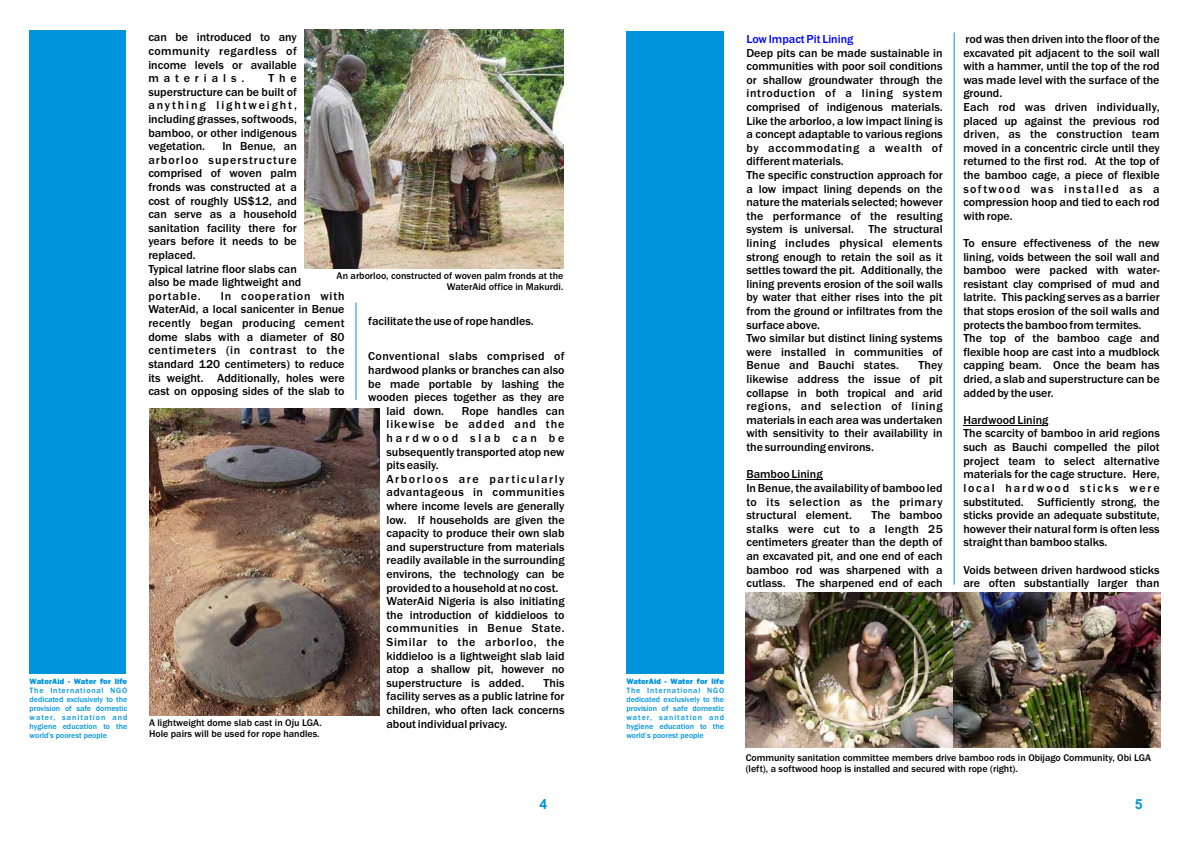
<style>
.page{position:relative;width:1191px;height:842px;background:#fff}
.page>*{position:absolute;margin:0;border:0;box-sizing:border-box;transform-origin:0 0}
.t1{font:700 14px "Arial";color:#0094de}
.t2{font:500 12px/13.6px "Franklin Gothic";color:#000}
.t3{font:500 12px "Franklin Gothic";letter-spacing:.035em;color:#000}
.t4{font:500 12px "Franklin Gothic";color:#00f}
.t5{font:500 10px/11.3px "Franklin Gothic";color:#000}
.t6{font:500 8px/9.1px "Franklin Gothic";letter-spacing:.01em;color:#0094de;text-align:justify}
.t7{font:800 8px "Franklin Gothic";color:#0094de}
</style>
<div class="page">
<div style="left:30px;top:30px;width:96px;height:644px;background:#0094de"></div>
<hr style="left:356px;top:303px;width:1px;height:97px;background:#0094de">
<hr style="left:954px;top:32px;width:1px;height:553px;background:#0094de">
<div style="left:626px;top:32px;width:98px;height:642px;background:#0094de"></div>
<img style="left:304px;top:30px;width:260px;height:238px">
<img style="left:149px;top:408px;width:231px;height:308px">
<img style="left:954px;top:593px;width:206px;height:155px">
<img style="left:746px;top:593px;width:206px;height:155px">
<hr style="left:746px;top:479px;width:77px;height:1px;background:#000">
<hr style="left:963px;top:425px;width:85px;height:1px;background:#000">
<p class="t7" style="left:30px;top:678px;width:99px">WaterAid - Water for life</p>
<p class="t6" style="left:30px;top:686px;width:99px">The International NGO dedicated exclusively to the provision of safe domestic water, sanitation and hygiene education to the world’s poorest people</p>
<p class="t2" style="left:148px;top:32px;width:150px;text-align:justify">can be introduced to any community regardless of income levels or available materials.</p>
<p class="t2" style="left:148px;top:72px;width:150px;text-align:justify;text-indent:120px">The superstructure can be built of anything lightweight, including grasses, softwoods, bamboo, or other indigenous vegetation.</p>
<p class="t2" style="left:148px;top:140px;width:155px;text-indent:74px">In Benue, an arborloo superstructure comprised of woven palm fronds was constructed at a cost of roughly US$12, and can serve as a household sanitation facility there for years before it needs to be replaced.<br>Typical latrine floor slabs can also be made lightweight and portable.</p>
<p class="t5" style="left:337px;top:271px;width:228px;text-align:right">An arborloo, constructed of woven palm fronds at the<br>WaterAid office in Makurdi.</p>
<p class="t2" style="left:148px;top:290px;width:198px;text-align:justify;text-indent:73px">In cooperation with WaterAid, a local sanicenter in Benue recently began producing cement dome slabs with a diameter of 80 centimeters (in contrast to the standard 120 centimeters) to reduce its weight. Additionally, holes were cast on opposing sides of the slab to</p>
<p class="t2" style="left:368px;top:315px;width:167px">facilitate the use of rope handles.</p>
<p class="t3" style="left:368px;top:352px;width:198px">Conventional slabs comprised of</p>
<p class="t2" style="left:368px;top:364px;width:198px">hardwood planks or branches can also</p>
<p class="t2" style="left:368px;top:378px;width:198px">be made portable by lashing the</p>
<p class="t2" style="left:368px;top:391px;width:198px">wooden pieces together as they are</p>
<p class="t2" style="left:386px;top:405px;width:59px">laid down.</p>
<p class="t2" style="left:386px;top:405px;width:180px;text-indent:76px">Rope handles can likewise be added and the hardwood slab can be subsequently transported atop new pits easily.<br>Arborloos are particularly advantageous in communities where income levels are generally low. If households are given the capacity to produce their own slab and superstructure from materials readily available in the surrounding environs, the technology can be provided to a household at no cost.<br>WaterAid Nigeria is also initiating the introduction of kiddieloos to communities in Benue State.<br>Similar to the arborloo, the kiddieloo is a lightweight slab laid atop a shallow pit, however no superstructure is added.</p>
<p class="t2" style="left:386px;top:677px;width:180px;text-align:justify;text-indent:157px">This facility serves as a public latrine for children, who often lack concerns about individual privacy.</p>
<p class="t5" style="left:149px;top:719px;width:174px;line-height:10.4px">A lightweight dome slab cast in Oju LGA.<br>Hole pairs will be used for rope handles.</p>
<p class="t4" style="left:746px;top:35px;width:109px">Low Impact Pit Lining</p>
<p class="t2" style="left:746px;top:47px;width:198px">Deep pits can be made sustainable in communities with poor soil conditions or shallow groundwater through the introduction of a lining system comprised of indigenous materials.<br>Like the arborloo, a low impact lining is a concept adaptable to various regions by accommodating a wealth of different materials.<br>The specific construction approach for a low impact lining depends on the nature the materials selected; however the performance of the resulting system is universal. The structural lining includes physical elements strong enough to retain the soil as it settles toward the pit. Additionally, the lining prevents erosion of the soil walls by water that either rises into the pit from the ground or infiltrates from the surface above.<br>Two similar but distinct lining systems were installed in communities of Benue and Bauchi states.</p>
<p class="t2" style="left:746px;top:360px;width:198px;text-align:justify;text-indent:172px">They likewise address the issue of pit collapse in both tropical and arid regions, and selection of lining materials in each area was undertaken with sensitivity to their availability in the surrounding environs.</p>
<p class="t2" style="left:746px;top:469px;width:198px">Bamboo Lining<br>In Benue, the availability of bamboo led to its selection as the primary structural element.</p>
<p class="t2" style="left:746px;top:509px;width:198px;text-align:justify;text-indent:125px">The bamboo stalks were cut to a length 25 centimeters greater than the depth of an excavated pit, and one end of each bamboo rod was sharpened with a cutlass. The sharpened end of each</p>
<p class="t2" style="left:963px;top:33px;width:198px">rod was then driven into the floor of the excavated pit adjacent to the soil wall with a hammer, until the top of the rod was made level with the surface of the ground.<br>Each rod was driven individually, placed up against the previous rod driven, as the construction team moved in a concentric circle until they returned to the first rod. At the top of the bamboo cage, a piece of flexible softwood was installed as a compression hoop and tied to each rod with rope.</p>
<p class="t2" style="left:963px;top:237px;width:198px">To ensure effectiveness of the new lining, voids between the soil wall and bamboo were packed with water&shy;resistant clay comprised of mud and latrite. This packing serves as a barrier that stops erosion of the soil walls and protects the bamboo from termites.<br>The top of the bamboo cage and flexible hoop are cast into a mudblock capping beam. Once the beam has dried, a slab and superstructure can be added by the user.</p>
<p class="t2" style="left:963px;top:414px;width:198px">Hardwood Lining<br>The scarcity of bamboo in arid regions such as Bauchi compelled the pilot project team to select alternative materials for the cage structure. Here, local hardwood sticks were substituted. Sufficiently strong, the sticks provide an adequate substitute, however their natural form is often less straight than bamboo stalks.</p>
<p class="t2" style="left:963px;top:564px;width:198px">Voids between driven hardwood sticks are often substantially larger than</p>
<p class="t7" style="left:626px;top:678px;width:99px">WaterAid - Water for life</p>
<p class="t6" style="left:626px;top:686px;width:99px">The International NGO dedicated exclusively to the provision of safe domestic water, sanitation and hygiene education to the world’s poorest people</p>
<p class="t5" style="left:746px;top:753px;width:407px">Community sanitation committee members drive bamboo rods in Obijago Community, Obi LGA (left), a softwood hoop is installed and secured with rope (right).</p>
<p class="t1" style="left:540px;top:796px;width:9px">4</p>
<p class="t1" style="left:1135px;top:796px;width:9px">5</p>
</div>
